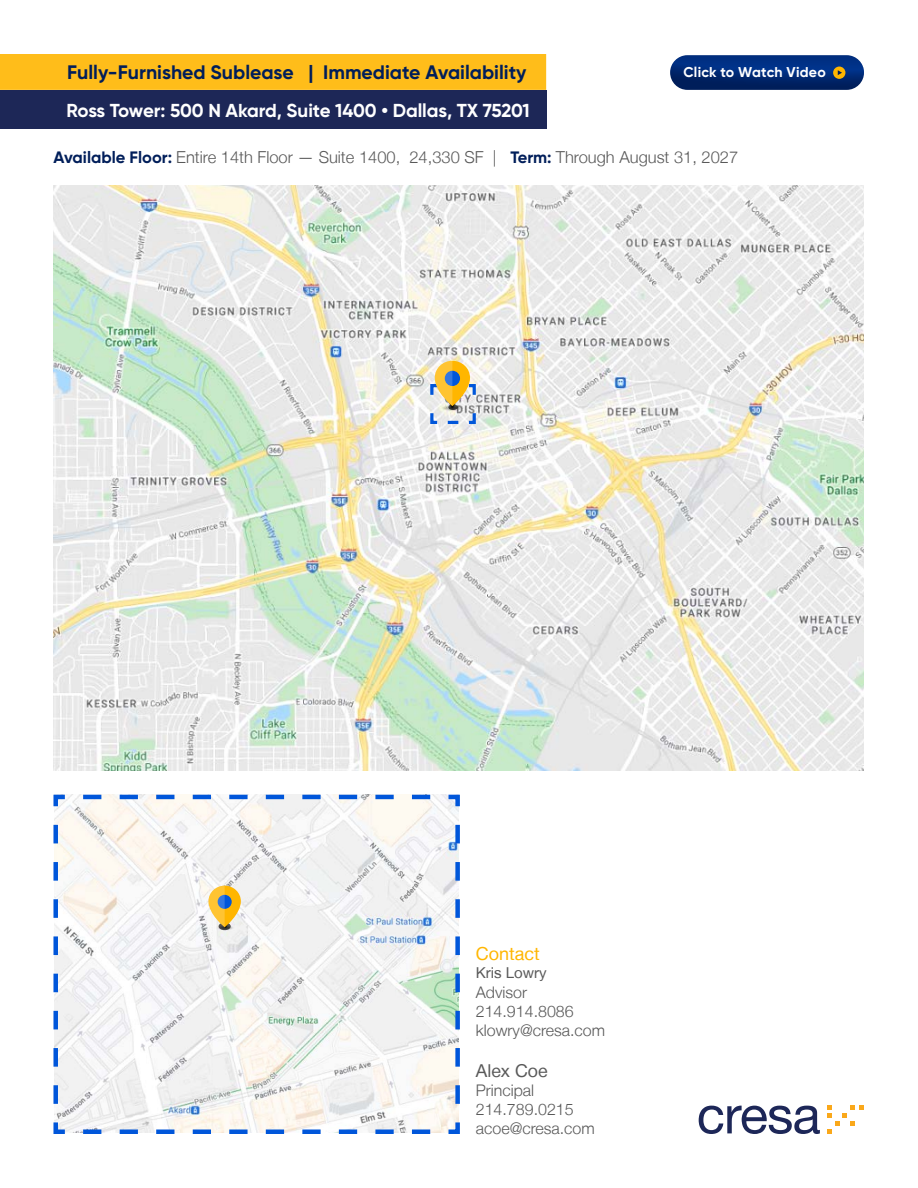
<style>
.page{position:relative;width:918px;height:1188px;background:#fff}
.page>*{position:absolute;margin:0;border:0;box-sizing:border-box;transform-origin:0 0}
.t1{font:700 19.5px "Gilroy";color:#001e5a}
.t2{font:700 18.75px "Gilroy";letter-spacing:-.005em;color:#fff}
.t3{font:18px "Helvetica Neue LT";color:#ffb600}
.t4{font:17.7px "Helvetica Neue LT";color:#595959}
.t5{font:300 16.5px "Helvetica Neue LT";color:#595959}
.t6{font:300 16.05px/19.2px "Helvetica Neue LT";color:#595959}
.t7{font:15px "Helvetica Neue LT";color:#595959}
.t8{font:700 14.25px "Gilroy";letter-spacing:.015em;color:#fff}
.s1{font-family:"Gilroy";font-weight:700;color:#001e5a}
</style>
<div class="page">
<img style="left:53px;top:186px;width:811px;height:584px">
<svg style="left:429px;top:361px;width:48px;height:65px;background:#d0c6a3"></svg>
<svg style="left:53px;top:794px;width:407px;height:340px"></svg>
<svg style="left:219px;top:922px;width:12px;height:8px"></svg>
<svg style="left:208px;top:886px;width:33px;height:41px"></svg>
<div style="left:218px;top:895px;width:14px;height:14px;background:#0056da;border-radius:50%"></div>
<svg style="left:208px;top:886px;width:17px;height:41px"></svg>
<svg style="left:699px;top:1106px;width:121px;height:28px"></svg>
<svg style="left:828px;top:1105px;width:36px;height:29px"></svg>
<div style="left:670px;top:55px;width:194px;height:35px;background:#1d376c;border-radius:17px"></div>
<svg style="left:670px;top:55px;width:194px;height:34px;background:#0e3478"></svg>
<div style="left:0;top:90px;width:546px;height:39px;background:#1d2757"></div>
<div style="left:0;top:54px;width:546px;height:36px;background:#ffbd1a"></div>
<p class="t1" style="left:67px;top:60px;width:461px">Fully-Furnished Sublease | Immediate Availability</p>
<p class="t2" style="left:67px;top:99px;width:465px">Ross Tower: 500 N Akard, Suite 1400 • Dallas, TX 75201</p>
<p class="t8" style="left:684px;top:63px;width:144px">Click to Watch Video</p>
<p class="t5" style="left:53px;top:147px;width:686px"><span class="s1">Available Floor:</span> Entire 14th Floor — Suite 1400, 24,330 SF | <span class="s1">Term:</span> Through August 31, 2027</p>
<p class="t3" style="left:476px;top:943px;width:66px">Contact</p>
<p class="t7" style="left:476px;top:964px;width:72px">Kris Lowry</p>
<p class="t6" style="left:476px;top:982px;width:131px">Advisor<br>214.914.8086 klowry@cresa.com</p>
<p class="t4" style="left:476px;top:1060px;width:73px">Alex Coe</p>
<p class="t6" style="left:476px;top:1080px;width:120px">Principal<br>214.789.0215 acoe@cresa.com</p>
</div>
